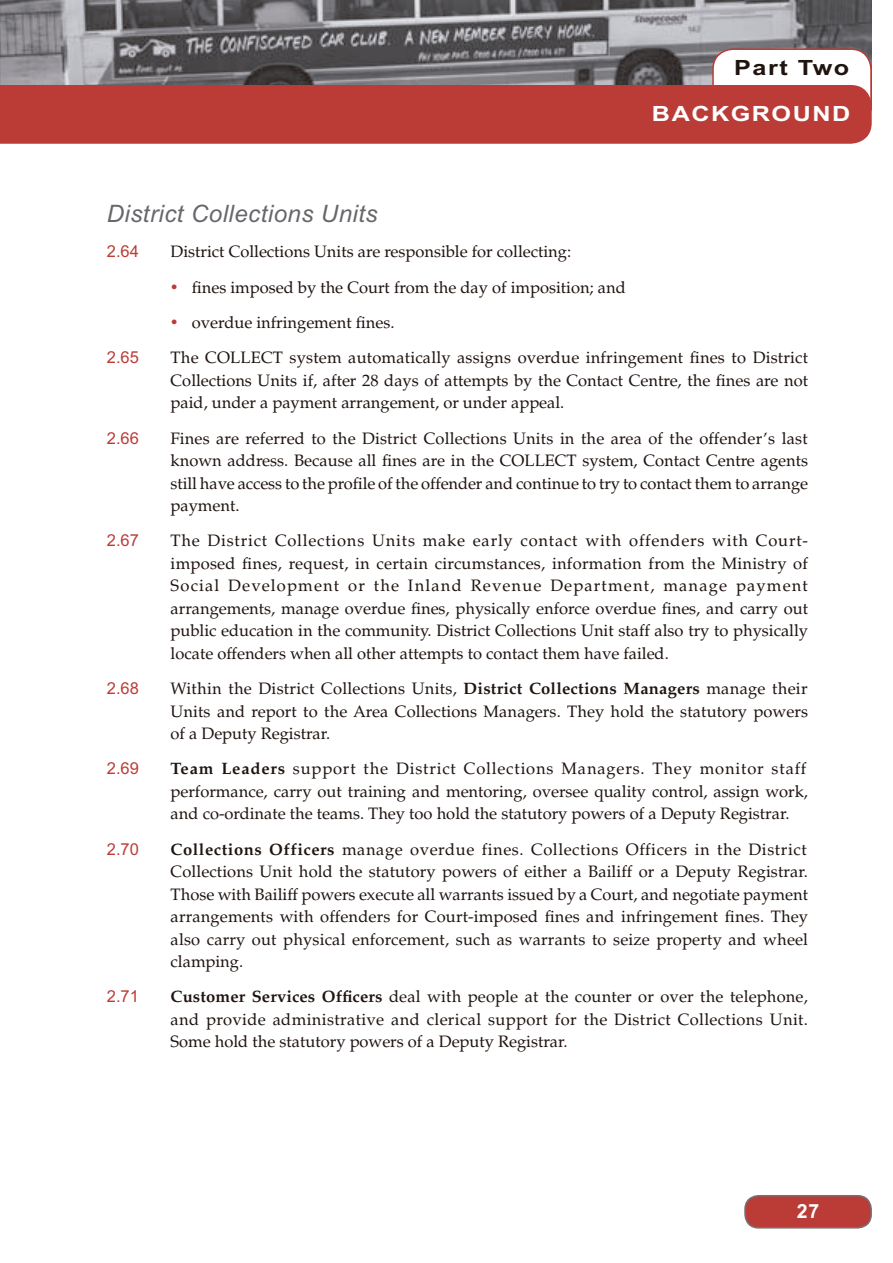
<style>
.page{position:relative;width:893px;height:1263px;background:#fff}
.page>*{position:absolute;margin:0;border:0;box-sizing:border-box;transform-origin:0 0}
.t1{font:italic 24px "Arial";letter-spacing:.02em;color:#67676b}
.t2{font:700 21px "Arial";letter-spacing:.06em;color:#fff;scale:1.2 1}
.t3{font:700 21px "Arial";letter-spacing:.06em;color:#1f1410;scale:1.2 1}
.t4{font:700 19.5px "Arial";color:#fff}
.t5{font:16.5px/22.5px "Palatino";color:#1f1410;text-align:justify}
.t6{font:16.5px "Arial";color:#bb3c37}
.s1{color:#bb3c37}
.s2{font-weight:700}
</style>
<div class="page">
<img style="left:1px;top:0;width:871px;height:85px">
<img style="left:0;top:0;width:1px;height:85px">
<div style="left:745px;top:1196px;width:126px;height:32px;background:#bb3c37;border-radius:14px"></div>
<div style="left:744px;top:1195px;width:128px;height:33px;border:2px solid #727276;border-radius:14px"></div>
<div style="left:713px;top:49px;width:158px;height:77px;background:#fff;border-radius:20px"></div>
<div style="left:712px;top:48px;width:160px;height:79px;border:2px solid #bb3c37;border-radius:20px"></div>
<div style="left:0;top:85px;width:872px;height:59px;background:#bb3c37"></div>
<p class="t3" style="left:734px;top:60px;width:97px">Part Two</p>
<p class="t2" style="left:652px;top:106px;width:167px">BACKGROUND</p>
<h1 class="t1" style="left:107px;top:205px;width:272px">District Collections Units</h1>
<p class="t6" style="left:107px;top:246px;width:34px">2.64</p>
<p class="t5" style="left:171px;top:242px;width:402px">District Collections Units are responsible for collecting:</p>
<p class="t5" style="left:171px;top:278px;width:457px"><span class="s1">•</span> fines imposed by the Court from the day of imposition; and</p>
<p class="t5" style="left:171px;top:313px;width:225px"><span class="s1">•</span> overdue infringement fines.</p>
<p class="t6" style="left:107px;top:351px;width:34px">2.65</p>
<p class="t5" style="left:171px;top:348px;width:639px">The COLLECT system automatically assigns overdue infringement fines to District Collections Units if, after 28 days of attempts by the Contact Centre, the fines are not paid, under a payment arrangement, or under appeal.</p>
<p class="t6" style="left:107px;top:432px;width:34px">2.66</p>
<p class="t5" style="left:171px;top:429px;width:639px">Fines are referred to the District Collections Units in the area of the offender’s last known address. Because all fines are in the COLLECT system, Contact Centre agents still have access to the profile of the offender and continue to try to contact them to arrange payment.</p>
<p class="t6" style="left:107px;top:534px;width:34px">2.67</p>
<p class="t5" style="left:171px;top:531px;width:639px">The District Collections Units make early contact with offenders with Court&shy;imposed fines, request, in certain circumstances, information from the Ministry of Social Development or the Inland Revenue Department, manage payment arrangements, manage overdue fines, physically enforce overdue fines, and carry out public education in the community. District Collections Unit staff also try to physically locate offenders when all other attempts to contact them have failed.</p>
<p class="t6" style="left:107px;top:682px;width:34px">2.68</p>
<p class="t5" style="left:171px;top:679px;width:639px">Within the District Collections Units, <span class="s2">District Collections Managers</span> manage their Units and report to the Area Collections Managers. They hold the statutory powers of a Deputy Registrar.</p>
<p class="t6" style="left:107px;top:762px;width:34px">2.69</p>
<p class="t5" style="left:171px;top:759px;width:639px"><span class="s2">Team Leaders</span> support the District Collections Managers. They monitor staff performance, carry out training and mentoring, oversee quality control, assign work, and co-ordinate the teams. They too hold the statutory powers of a Deputy Registrar.</p>
<p class="t6" style="left:107px;top:843px;width:34px">2.70</p>
<p class="t5" style="left:171px;top:840px;width:639px"><span class="s2">Collections Officers</span> manage overdue fines. Collections Officers in the District Collections Unit hold the statutory powers of either a Bailiff or a Deputy Registrar.<br>Those with Bailiff powers execute all warrants issued by a Court, and negotiate payment arrangements with offenders for Court-imposed fines and infringement fines. They also carry out physical enforcement, such as warrants to seize property and wheel clamping.</p>
<p class="t6" style="left:107px;top:990px;width:34px">2.71</p>
<p class="t5" style="left:171px;top:987px;width:639px"><span class="s2">Customer Services Officers</span> deal with people at the counter or over the telephone, and provide administrative and clerical support for the District Collections Unit.<br>Some hold the statutory powers of a Deputy Registrar.</p>
<p class="t4" style="left:797px;top:1204px;width:24px">27</p>
</div>
